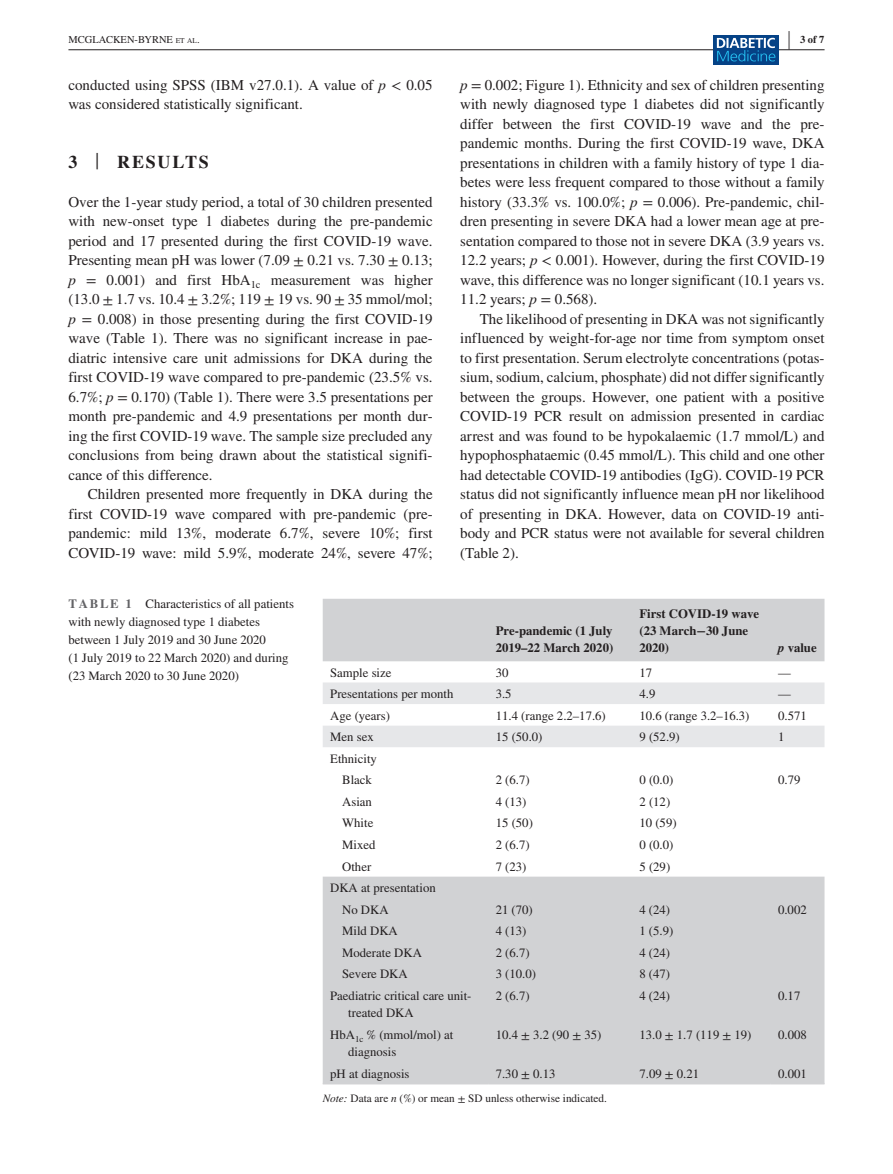
<style>
.page{position:relative;width:893px;height:1174px;background:#fff}
.page>*{position:absolute;margin:0;border:0;box-sizing:border-box;transform-origin:0 0}
.t1{font:700 25.95px "STIX";color:#231f20;scale:.36 1}
.t2{font:700 18px "STIX";letter-spacing:.1em;color:#231f20}
.t3{font:15px/19.5px "STIX";color:#231f20;text-align:justify}
.t4{font:12.75px/18px "STIX";color:#231f20}
.t5{font:700 12.75px/17.2px "STIX";color:#231f20}
.t6{font:11.25px "STIX";color:#231f20}
.t7{font:10.5px "STIX";color:#231f20}
.t8{font:700 10.5px "STIX";color:#231f20}
.s1{font-size:7.35px}
.s2{font-style:italic}
.s3{font-weight:400;font-size:23.7px}
.s4{font-weight:700;color:#636366}
</style>
<div class="page">
<hr style="left:68px;top:49px;width:756px;height:1px;background:#231f20">
<div style="left:713px;top:35px;width:65px;height:30px;background:#054286"></div>
<svg style="left:717px;top:38px;width:58px;height:23px"></svg>
<svg style="left:323px;top:599px;width:501px;height:484px;fill:#d1d2d4"></svg>
<svg style="left:323px;top:682px;width:501px;height:65px"></svg>
<hr style="left:323px;top:1083px;width:165px;height:1px;background:#d1d2d4">
<hr style="left:488px;top:1083px;width:144px;height:1px;background:#d1d2d4">
<hr style="left:632px;top:1083px;width:139px;height:1px;background:#d1d2d4">
<hr style="left:771px;top:1083px;width:53px;height:1px;background:#d1d2d4">
<h1 class="t1" style="left:788px;top:24px;width:7px">|</h1>
<p class="t7" style="left:68px;top:32px;width:133px">MCGLACKEN-BYRNE <span class="s1">et al</span> .</p>
<p class="t8" style="left:800px;top:33px;width:26px">3 of 7</p>
<p class="t3" style="left:68px;top:76px;width:366px">conducted using SPSS (IBM v27.0.1). A value of <span class="s2">p</span> &lt; 0.05 was considered statistically significant.</p>
<p class="t3" style="left:460px;top:76px;width:366px"><span class="s2">p</span> = 0.002; Figure 1). Ethnicity and sex of children presenting with newly diagnosed type 1 diabetes did not significantly differ between the first COVID-19 wave and the pre&shy;pandemic months. During the first COVID-19 wave, DKA presentations in children with a family history of type 1 dia&shy;betes were less frequent compared to those without a family history (33.3% vs. 100.0%; <span class="s2">p</span> = 0.006). Pre-pandemic, chil&shy;dren presenting in severe DKA had a lower mean age at pre&shy;sentation compared to those not in severe DKA (3.9 years vs.<br>12.2 years; <span class="s2">p</span> &lt; 0.001). However, during the first COVID-19 wave, this difference was no longer significant (10.1 years vs.<br>11.2 years; <span class="s2">p</span> = 0.568).</p>
<p class="t3" style="left:460px;top:310px;width:366px;text-indent:20px">The likelihood of presenting in DKA was not significantly influenced by weight-for-age nor time from symptom onset to first presentation. Serum electrolyte concentrations (potas&shy;sium, sodium, calcium, phosphate) did not differ significantly between the groups. However, one patient with a positive COVID-19 PCR result on admission presented in cardiac arrest and was found to be hypokalaemic (1.7 mmol/L) and hypophosphataemic (0.45 mmol/L). This child and one other had detectable COVID-19 antibodies (IgG). COVID-19 PCR status did not significantly influence mean pH nor likelihood of presenting in DKA. However, data on COVID-19 anti&shy;body and PCR status were not available for several children (Table 2).</p>
<p class="t2" style="left:68px;top:151px;width:142px">3 <span class="s3">|</span> RESULTS</p>
<p class="t3" style="left:68px;top:193px;width:366px">Over the 1-year study period, a total of 30 children presented with new-onset type 1 diabetes during the pre-pandemic period and 17 presented during the first COVID-19 wave.<br>Presenting mean pH was lower (7.09 ± 0.21 vs. 7.30 ± 0.13; <span class="s2">p</span> = 0.001) and first HbA<sub>1c</sub> measurement was higher (13.0 ± 1.7 vs. 10.4 ± 3.2%; 119 ± 19 vs. 90 ± 35 mmol/mol; <span class="s2">p</span> = 0.008) in those presenting during the first COVID-19 wave (Table 1). There was no significant increase in pae&shy;diatric intensive care unit admissions for DKA during the first COVID-19 wave compared to pre-pandemic (23.5% vs.<br>6.7%; <span class="s2">p</span> = 0.170) (Table 1). There were 3.5 presentations per month pre-pandemic and 4.9 presentations per month dur&shy;ing the first COVID-19 wave. The sample size precluded any conclusions from being drawn about the statistical signifi&shy;cance of this difference.</p>
<p class="t3" style="left:68px;top:485px;width:366px;text-indent:20px">Children presented more frequently in DKA during the first COVID-19 wave compared with pre-pandemic (pre&shy;pandemic: mild 13%, moderate 6.7%, severe 10%; first COVID-19 wave: mild 5.9%, moderate 24%, severe 47%;</p>
<p class="t4" style="left:68px;top:596px;width:227px"><span class="s4">TABLE 1</span> Characteristics of all patients with newly diagnosed type 1 diabetes between 1 July 2019 and 30 June 2020<br>(1 July 2019 to 22 March 2020) and during (23 March 2020 to 30 June 2020)</p>
<p class="t5" style="left:496px;top:622px;width:119px">Pre-pandemic (1 July<br>2019–22 March 2020)</p>
<p class="t5" style="left:639px;top:604px;width:121px">First COVID-19 wave (23 March−30 June<br>2020)</p>
<p class="t5" style="left:778px;top:639px;width:40px"><span class="s2">p</span> value</p>
<p class="t4" style="left:330px;top:664px;width:63px">Sample size</p>
<p class="t4" style="left:496px;top:664px;width:14px">30</p>
<p class="t4" style="left:639px;top:664px;width:14px">17</p>
<p class="t4" style="left:778px;top:664px;width:14px">—</p>
<p class="t4" style="left:330px;top:685px;width:125px">Presentations per month</p>
<p class="t4" style="left:496px;top:685px;width:17px">3.5</p>
<p class="t4" style="left:639px;top:685px;width:17px">4.9</p>
<p class="t4" style="left:778px;top:685px;width:14px">—</p>
<p class="t4" style="left:330px;top:707px;width:61px">Age (years)</p>
<p class="t4" style="left:496px;top:707px;width:112px">11.4 (range 2.2–17.6)</p>
<p class="t4" style="left:639px;top:707px;width:112px">10.6 (range 3.2–16.3)</p>
<p class="t4" style="left:778px;top:707px;width:30px">0.571</p>
<p class="t4" style="left:330px;top:728px;width:45px">Men sex</p>
<p class="t4" style="left:496px;top:728px;width:48px">15 (50.0)</p>
<p class="t4" style="left:639px;top:728px;width:42px">9 (52.9)</p>
<p class="t4" style="left:778px;top:728px;width:8px">1</p>
<p class="t4" style="left:330px;top:748px;width:48px;line-height:21.6px;text-align:center">Ethnicity<br>Black</p>
<p class="t4" style="left:496px;top:772px;width:35px">2 (6.7)</p>
<p class="t4" style="left:639px;top:772px;width:35px">0 (0.0)</p>
<p class="t4" style="left:778px;top:772px;width:24px">0.79</p>
<p class="t4" style="left:342px;top:793px;width:31px">Asian</p>
<p class="t4" style="left:496px;top:793px;width:32px">4 (13)</p>
<p class="t4" style="left:639px;top:793px;width:32px">2 (12)</p>
<p class="t4" style="left:342px;top:815px;width:33px">White</p>
<p class="t4" style="left:496px;top:815px;width:39px">15 (50)</p>
<p class="t4" style="left:639px;top:815px;width:39px">10 (59)</p>
<p class="t4" style="left:342px;top:836px;width:35px">Mixed</p>
<p class="t4" style="left:496px;top:836px;width:35px">2 (6.7)</p>
<p class="t4" style="left:639px;top:836px;width:35px">0 (0.0)</p>
<p class="t4" style="left:342px;top:858px;width:31px">Other</p>
<p class="t4" style="left:496px;top:858px;width:32px">7 (23)</p>
<p class="t4" style="left:639px;top:858px;width:32px">5 (29)</p>
<p class="t4" style="left:342px;top:878px;width:95px;line-height:21.6px;text-indent:-12px">DKA at presentation<br>No DKA</p>
<p class="t4" style="left:496px;top:901px;width:39px">21 (70)</p>
<p class="t4" style="left:639px;top:901px;width:32px">4 (24)</p>
<p class="t4" style="left:778px;top:901px;width:30px">0.002</p>
<p class="t4" style="left:342px;top:923px;width:57px">Mild DKA</p>
<p class="t4" style="left:496px;top:923px;width:32px">4 (13)</p>
<p class="t4" style="left:639px;top:923px;width:35px">1 (5.9)</p>
<p class="t4" style="left:342px;top:944px;width:81px">Moderate DKA</p>
<p class="t4" style="left:496px;top:944px;width:35px">2 (6.7)</p>
<p class="t4" style="left:639px;top:944px;width:32px">4 (24)</p>
<p class="t4" style="left:342px;top:966px;width:67px">Severe DKA</p>
<p class="t4" style="left:496px;top:966px;width:42px">3 (10.0)</p>
<p class="t4" style="left:639px;top:966px;width:32px">8 (47)</p>
<p class="t4" style="left:348px;top:988px;width:125px;line-height:17.2px;text-indent:-18px">Paediatric critical care unit&shy;treated DKA</p>
<p class="t4" style="left:496px;top:987px;width:35px">2 (6.7)</p>
<p class="t4" style="left:639px;top:987px;width:32px">4 (24)</p>
<p class="t4" style="left:778px;top:987px;width:24px">0.17</p>
<p class="t4" style="left:348px;top:1026px;width:107px;line-height:17.2px;text-indent:-18px">HbA<sub>1c</sub> % (mmol/mol) at diagnosis</p>
<p class="t4" style="left:496px;top:1026px;width:107px">10.4 ± 3.2 (90 ± 35)</p>
<p class="t4" style="left:639px;top:1026px;width:114px">13.0 ± 1.7 (119 ± 19)</p>
<p class="t4" style="left:778px;top:1026px;width:30px">0.008</p>
<p class="t4" style="left:330px;top:1065px;width:81px">pH at diagnosis</p>
<p class="t4" style="left:496px;top:1065px;width:61px">7.30 ± 0.13</p>
<p class="t4" style="left:639px;top:1065px;width:61px">7.09 ± 0.21</p>
<p class="t4" style="left:778px;top:1065px;width:30px">0.001</p>
<p class="t6" style="left:323px;top:1091px;width:286px"><span class="s2">Note:</span> Data are <span class="s2">n</span> (%) or mean ± SD unless otherwise indicated.</p>
</div>
